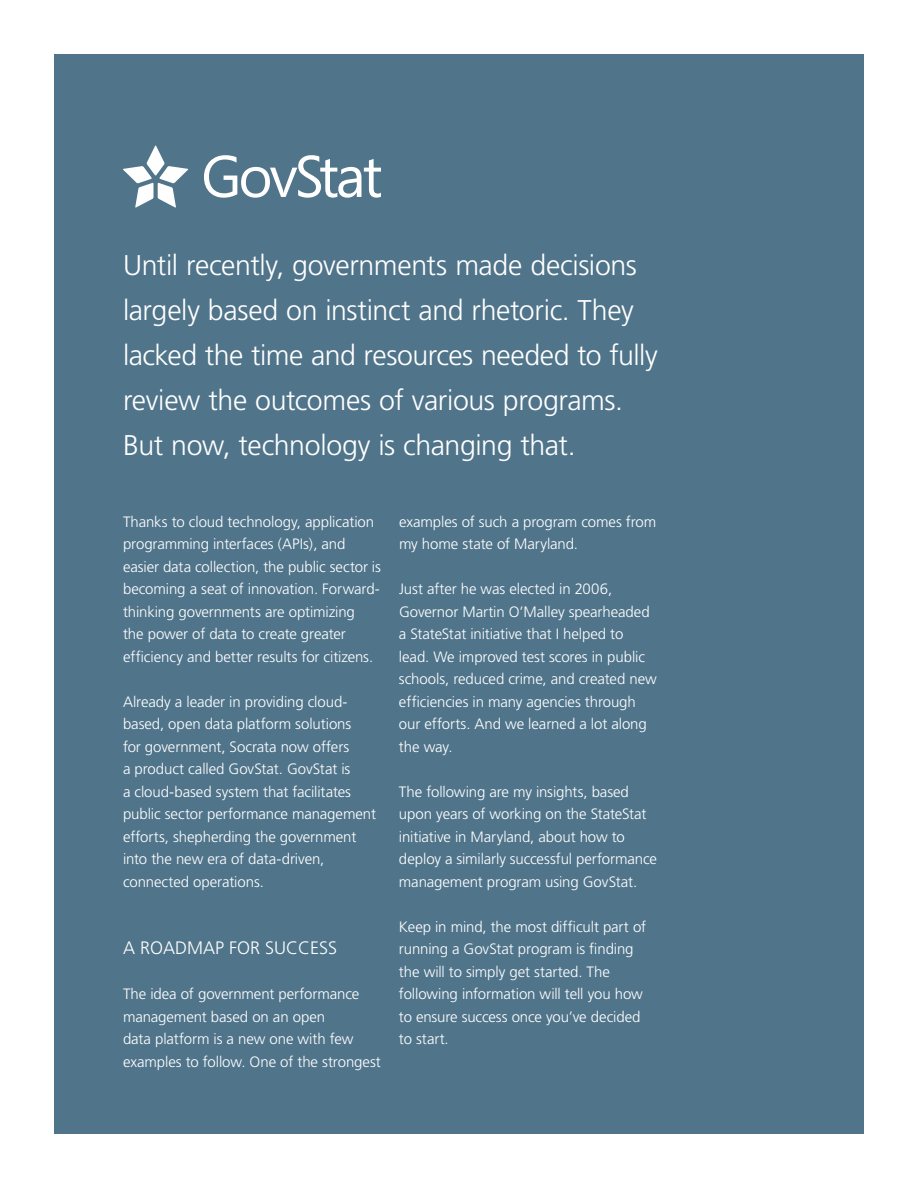
<style>
.page{position:relative;width:918px;height:1188px;background:#fff}
.page>*{position:absolute;margin:0;border:0;box-sizing:border-box;transform-origin:0 0}
.t1{font:300 28.5px/45px "Frutiger";letter-spacing:-.01em;color:#fff}
.t2{font:300 18px "Frutiger";color:#fff}
.t3{font:300 15px/22.5px "Frutiger";letter-spacing:-.005em;color:#fff}
</style>
<div class="page">
<div style="left:54px;top:54px;width:810px;height:1080px;background:#50748a"></div>
<svg style="left:204px;top:155px;width:177px;height:43px"></svg>
<svg style="left:123px;top:146px;width:65px;height:62px"></svg>
<h1 class="t1" style="left:123px;top:243px;width:536px">Until recently, governments made decisions largely based on instinct and rhetoric. They lacked the time and resources needed to fully review the outcomes of various programs.<br>But now, technology is changing that.</h1>
<p class="t3" style="left:123px;top:510px;width:259px">Thanks to cloud technology, application programming interfaces (APIs), and easier data collection, the public sector is becoming a seat of innovation. Forward&shy;thinking governments are optimizing<br>the power of data to create greater efficiency and better results for citizens.</p>
<p class="t3" style="left:123px;top:690px;width:255px">Already a leader in providing cloud&shy;based, open data platform solutions<br>for government, Socrata now offers<br>a product called GovStat. GovStat is<br>a cloud-based system that facilitates public sector performance management efforts, shepherding the government into the new era of data-driven, connected operations.</p>
<p class="t2" style="left:123px;top:938px;width:206px">A Roadmap for Success</p>
<p class="t3" style="left:123px;top:983px;width:259px">The idea of government performance management based on an open<br>data platform is a new one with few examples to follow. One of the strongest</p>
<p class="t3" style="left:399px;top:510px;width:259px">examples of such a program comes from my home state of Maryland.</p>
<p class="t3" style="left:399px;top:578px;width:259px">Just after he was elected in 2006, Governor Martin O’Malley spearheaded a StateStat initiative that I helped to lead. We improved test scores in public schools, reduced crime, and created new efficiencies in many agencies through our efforts. And we learned a lot along the way.</p>
<p class="t3" style="left:399px;top:780px;width:260px">The following are my insights, based upon years of working on the StateStat initiative in Maryland, about how to deploy a similarly successful performance management program using GovStat.</p>
<p class="t3" style="left:399px;top:915px;width:249px">Keep in mind, the most difficult part of running a GovStat program is finding the will to simply get started. The following information will tell you how to ensure success once you’ve decided to start.</p>
</div>
